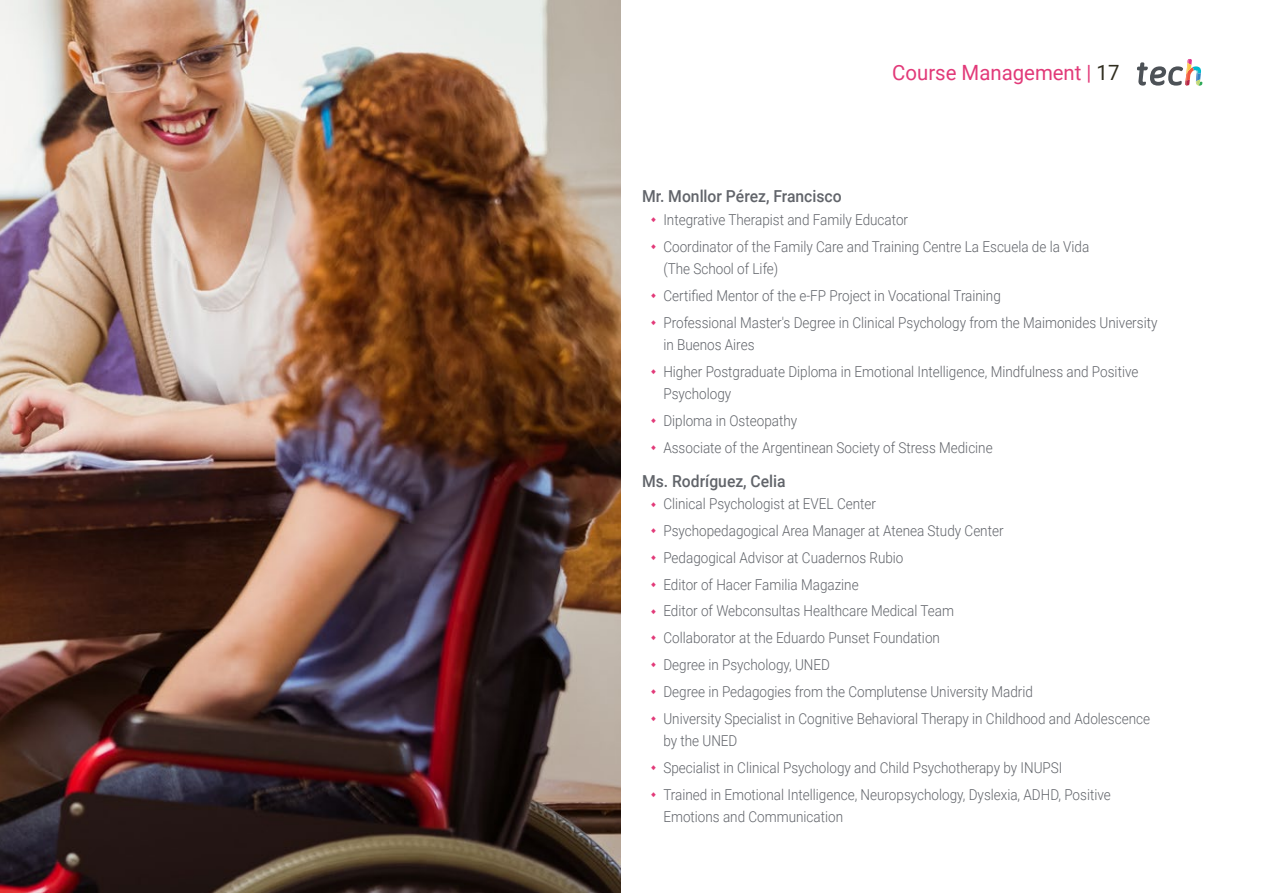
<style>
.page{position:relative;width:1263px;height:893px;background:#fff}
.page>*{position:absolute;margin:0;border:0;box-sizing:border-box;transform-origin:0 0}
.t1{font:21px "Roboto";color:#e23a79}
.t2{font:500 16.5px "Roboto";color:#61646a;scale:.95 1}
.t3{font:300 15px/26.7px "Roboto";color:#61646a;scale:.9 1}
.s1{color:#312e20}
</style>
<div class="page">
<img style="left:0;top:0;width:621px;height:893px">
<svg style="left:1137px;top:59px;width:65px;height:27px"></svg>
<h1 class="t1" style="left:892px;top:57px;width:229px">Course Management | <span class="s1">17</span></h1>
<p class="t2" style="left:642px;top:185px;width:212px">Mr. Monllor Pérez, Francisco</p>
<p class="t3" style="left:663px;top:206px;width:475px">Integrative Therapist and Family Educator<br>Coordinator of the Family Care and Training Centre La Escuela de la Vida</p>
<p class="t3" style="left:663px;top:255px;width:550px">(The School of Life)<br>Certified Mentor of the e-FP Project in Vocational Training<br>Professional Master's Degree in Clinical Psychology from the Maimonides University</p>
<p class="t3" style="left:663px;top:331px;width:529px">in Buenos Aires<br>Higher Postgraduate Diploma in Emotional Intelligence, Mindfulness and Positive</p>
<p class="t3" style="left:663px;top:380px;width:367px">Psychology<br>Diploma in Osteopathy<br>Associate of the Argentinean Society of Stress Medicine</p>
<p class="t2" style="left:642px;top:470px;width:153px">Ms. Rodríguez, Celia</p>
<p class="t3" style="left:663px;top:490px;width:542px">Clinical Psychologist at EVEL Center<br>Psychopedagogical Area Manager at Atenea Study Center<br>Pedagogical Advisor at Cuadernos Rubio<br>Editor of Hacer Familia Magazine<br>Editor of Webconsultas Healthcare Medical Team<br>Collaborator at the Eduardo Punset Foundation<br>Degree in Psychology, UNED<br>Degree in Pedagogies from the Complutense University Madrid<br>University Specialist in Cognitive Behavioral Therapy in Childhood and Adolescence</p>
<p class="t3" style="left:663px;top:727px;width:499px">by the UNED<br>Specialist in Clinical Psychology and Child Psychotherapy by INUPSI<br>Trained in Emotional Intelligence, Neuropsychology, Dyslexia, ADHD, Positive</p>
<p class="t3" style="left:663px;top:803px;width:201px">Emotions and Communication</p>
</div>
